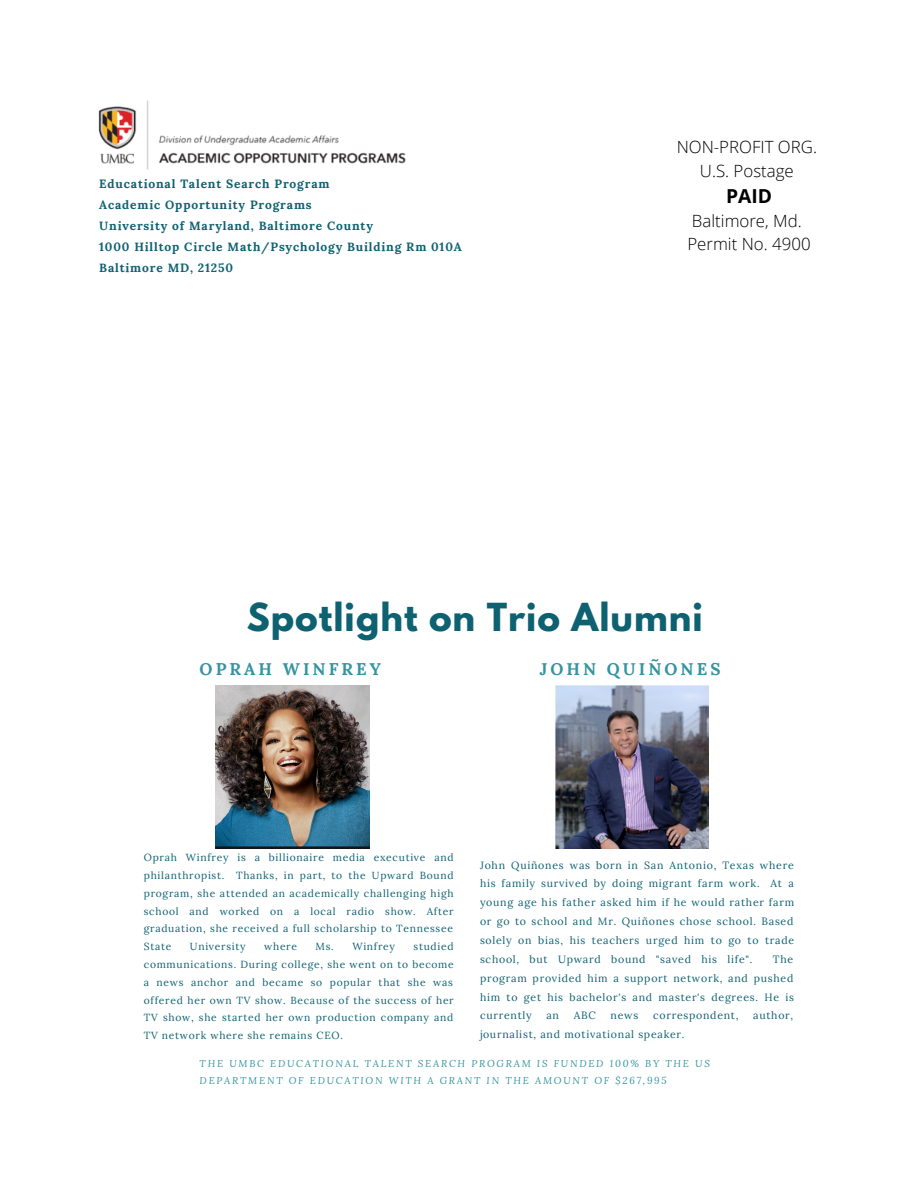
<style>
.page{position:relative;width:918px;height:1188px;background:#fff}
.page>*{position:absolute;margin:0;border:0;box-sizing:border-box;transform-origin:0 0}
.t1{font:700 34.2px "League Spartan";letter-spacing:.03em;color:#0e6171}
.t2{font:700 19.2px "Open Sans";color:#000}
.t3{font:700 16.95px "Lora";letter-spacing:.18em;color:#3494a0}
.t4{font:300 16.8px/23.4px "Open Sans";color:#000;text-align:center}
.t5{font:700 12px/20.9px "Lora";letter-spacing:.07em;color:#0e6171}
.t6{font:10.65px/18.9px "Lora";letter-spacing:.07em;color:#0e6171;text-align:justify}
.t7{font:10.35px/17.9px "Lora";letter-spacing:.07em;color:#0e6171;text-align:justify}
.t8{font:italic 9.9px/17.4px "Lora";letter-spacing:.18em;color:#3494a0}
</style>
<div class="page">
<img style="left:555px;top:686px;width:154px;height:163px">
<img style="left:216px;top:686px;width:154px;height:163px">
<img style="left:98px;top:100px;width:308px;height:70px">
<p class="t5" style="left:99px;top:174px;width:364px">Educational Talent Search Program<br>Academic Opportunity Programs<br>University of Maryland, Baltimore County<br>1000 Hilltop Circle Math/Psychology Building Rm 010A Baltimore MD, 21250</p>
<h3 class="t4" style="left:677px;top:135px;width:142px">NON-PROFIT ORG.<br>U.S. Postage</h3>
<h2 class="t2" style="left:726px;top:183px;width:47px">PAID</h2>
<h3 class="t4" style="left:687px;top:208px;width:125px;text-align:left">Baltimore, Md.<br>Permit No. 4900</h3>
<h1 class="t1" style="left:247px;top:600px;width:458px">Spotlight on Trio Alumni</h1>
<h3 class="t3" style="left:200px;top:658px;width:183px">OPRAH WINFREY</h3>
<h3 class="t3" style="left:540px;top:658px;width:182px">JOHN QUIÑONES</h3>
<p class="t7" style="left:144px;top:849px;width:311px">Oprah Winfrey is a billionaire media executive and philanthropist. Thanks, in part, to the Upward Bound program, she attended an academically challenging high school and worked on a local radio show. After graduation, she received a full scholarship to Tennessee State</p>
<p class="t6" style="left:480px;top:855px;width:316px">John Quiñones was born in San Antonio, Texas where his family survived by doing migrant farm work. At a young age his father asked him if he would rather farm or go to school and Mr. Quiñones chose school. Based solely on bias, his teachers urged him to go to trade school, but Upward bound "saved his life".</p>
<p class="t7" style="left:190px;top:937px;width:57px">University</p>
<p class="t7" style="left:264px;top:937px;width:34px">where</p>
<p class="t7" style="left:316px;top:937px;width:81px">Ms. Winfrey</p>
<p class="t7" style="left:144px;top:937px;width:312px;text-indent:270px">studied communications. During college, she went on to become a news anchor and became so popular that she was offered her own TV show. Because of the success of her TV show, she started her own production company and TV network where she remains CEO.</p>
<p class="t8" style="left:200px;top:1054px;width:512px">THE UMBC EDUCATIONAL TALENT SEARCH PROGRAM IS FUNDED 100% BY THE US<br>DEPARTMENT OF EDUCATION WITH A GRANT IN THE AMOUNT OF $267,995</p>
<p class="t6" style="left:480px;top:949px;width:316px;text-indent:293px">The program provided him a support network, and pushed him to get his bachelor's and master's degrees. He is currently</p>
<p class="t6" style="left:546px;top:1006px;width:14px">an</p>
<p class="t6" style="left:574px;top:1006px;width:24px">ABC</p>
<p class="t6" style="left:611px;top:1006px;width:29px">news</p>
<p class="t6" style="left:653px;top:1006px;width:87px">correspondent,</p>
<p class="t6" style="left:753px;top:1006px;width:42px">author,</p>
<p class="t6" style="left:480px;top:1025px;width:206px">journalist, and motivational speaker.</p>
</div>
